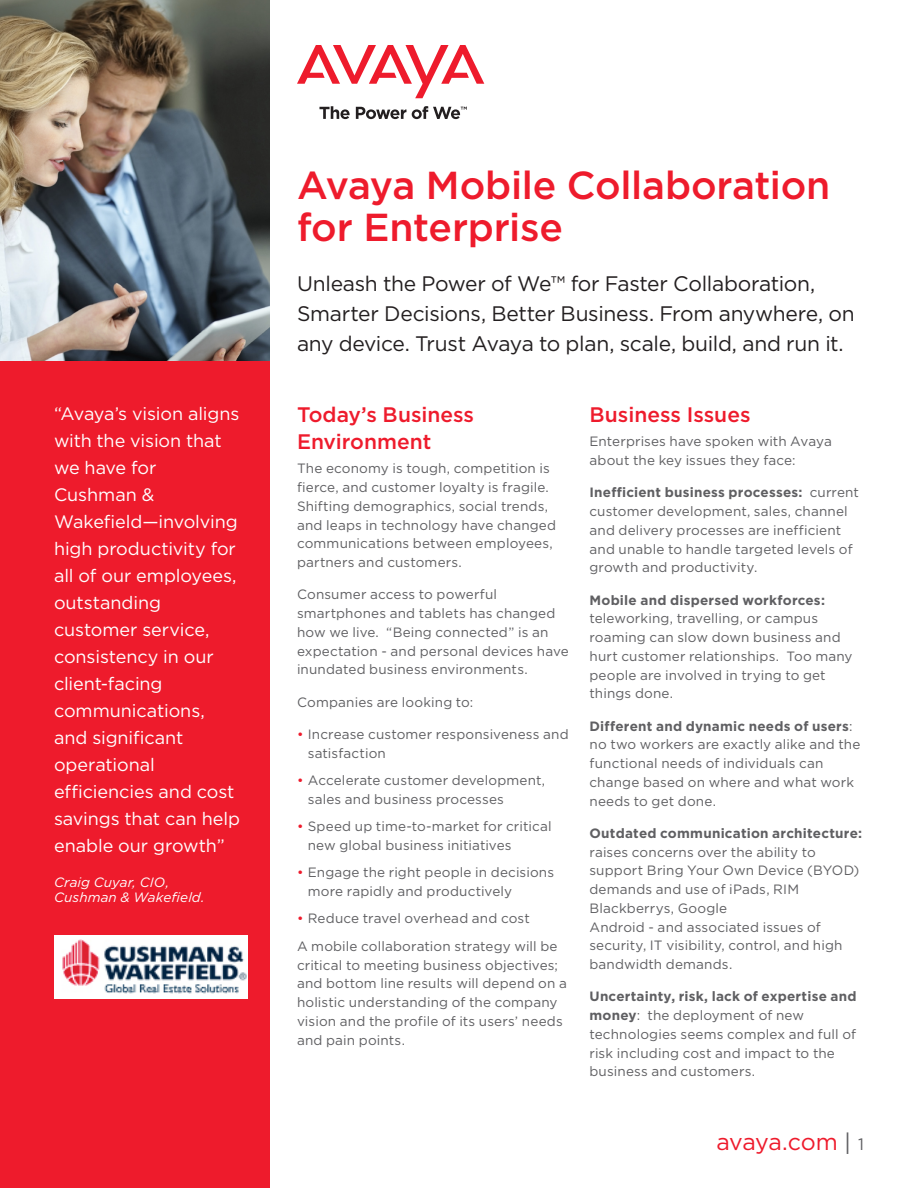
<style>
.page{position:relative;width:918px;height:1188px;background:#fff}
.page>*{position:absolute;margin:0;border:0;box-sizing:border-box;transform-origin:0 0}
.t1{font:500 39px/42px "Gotham";letter-spacing:-.01em;color:#ee1b2c}
.t2{font:23.25px "Gotham";letter-spacing:-.015em;color:#ee1b2c}
.Subtitle{font:21px/30px "Gotham";letter-spacing:-.015em;color:#231f20}
.Body_Header{font:500 21px/27px "Gotham";color:#ee1b2c}
.CoverCallout_K_O{font:18px/27px "Gotham";letter-spacing:-.005em;color:#fff}
.Body_copy{font:13.5px/18.8px "Gotham";letter-spacing:.01em;color:#5f5f62}
.Bullet_copy{font:13.5px/18.8px "Gotham";letter-spacing:.01em;color:#5f5f62}
.CoverCallout_K_O-2{font:italic 13.5px/15px "Gotham";letter-spacing:.01em;color:#fff}
.s1{color:#ee1b2c}
.s2{font-weight:700}
.s3{color:#5f5f62}
.s4{font-size:16.5px;color:#5f5f62}
</style>
<div class="page">
<svg style="left:297px;top:45px;width:187px;height:53px"></svg>
<svg style="left:319px;top:106px;width:31px;height:13px"></svg>
<svg style="left:356px;top:107px;width:50px;height:12px"></svg>
<svg style="left:412px;top:106px;width:55px;height:13px"></svg>
<div style="left:0;top:0;width:270px;height:1188px;background:#ee1b2c"></div>
<div style="left:55px;top:935px;width:193px;height:63px;background:#fff"></div>
<img style="left:62px;top:940px;width:185px;height:54px">
<img style="left:0;top:0;width:270px;height:360px">
<p class="CoverCallout_K_O" style="left:54px;top:400px;width:188px">“Avaya’s vision aligns with the vision that we have for<br>Cushman &amp;<br>Wakefield—involving high productivity for all of our employees, outstanding customer service, consistency in our client-facing communications, and significant operational efficiencies and cost savings that can help enable our growth”</p>
<p class="CoverCallout_K_O-2" style="left:54px;top:875px;width:152px">Craig Cuyar, CIO,<br>Cushman &amp; Wakefield.</p>
<p class="t1" style="left:297px;top:163px;width:535px">Avaya Mobile Collaboration for Enterprise</p>
<p class="Subtitle" style="left:297px;top:269px;width:559px">Unleash the Power of We™ for Faster Collaboration,<br>Smarter Decisions, Better Business. From anywhere, on any device. Trust Avaya to plan, scale, build, and run it.</p>
<p class="Body_Header" style="left:297px;top:401px;width:179px">Today’s Business<br>Environment</p>
<p class="Body_copy" style="left:297px;top:459px;width:261px">The economy is tough, competition is fierce, and customer loyalty is fragile.<br>Shifting demographics, social trends, and leaps in technology have changed communications between employees, partners and customers.</p>
<p class="Body_copy" style="left:297px;top:585px;width:273px">Consumer access to powerful smartphones and tablets has changed how we live. “Being connected” is an expectation - and personal devices have inundated business environments.</p>
<p class="Body_copy" style="left:297px;top:692px;width:178px">Companies are looking to:</p>
<p class="Bullet_copy" style="left:308px;top:725px;width:262px;text-indent:-11px"><span class="s1">•</span> Increase customer responsiveness and satisfaction</p>
<p class="Bullet_copy" style="left:308px;top:771px;width:239px;text-indent:-11px"><span class="s1">•</span> Accelerate customer development, sales and business processes</p>
<p class="Bullet_copy" style="left:308px;top:817px;width:245px;text-indent:-11px"><span class="s1">•</span> Speed up time-to-market for critical new global business initiatives</p>
<p class="Bullet_copy" style="left:308px;top:863px;width:248px;text-indent:-11px"><span class="s1">•</span> Engage the right people in decisions more rapidly and productively</p>
<p class="Bullet_copy" style="left:297px;top:909px;width:234px"><span class="s1">•</span> Reduce travel overhead and cost</p>
<p class="Body_copy" style="left:297px;top:936px;width:271px">A mobile collaboration strategy will be critical to meeting business objectives; and bottom line results will depend on a holistic understanding of the company vision and the profile of its users’ needs and pain points.</p>
<p class="Body_Header" style="left:590px;top:401px;width:163px">Business Issues</p>
<p class="Body_copy" style="left:590px;top:432px;width:244px">Enterprises have spoken with Avaya about the key issues they face:</p>
<p class="Body_copy" style="left:590px;top:483px;width:271px"><span class="s2">Inefficient business processes:</span> current customer development, sales, channel and delivery processes are inefficient and unable to handle targeted levels of growth and productivity.</p>
<p class="Body_copy" style="left:590px;top:590px;width:265px"><span class="s2">Mobile and dispersed workforces: </span>teleworking, travelling, or campus roaming can slow down business and hurt customer relationships. Too many people are involved in trying to get things done.</p>
<p class="Body_copy" style="left:590px;top:716px;width:272px"><span class="s2">Different and dynamic needs of users</span>: no two workers are exactly alike and the functional needs of individuals can change based on where and what work needs to get done.</p>
<p class="Body_copy" style="left:590px;top:824px;width:274px"><span class="s2">Outdated communication architecture: </span>raises concerns over the ability to support Bring Your Own Device (BYOD) demands and use of iPads, RIM<br>Blackberrys, Google<br>Android - and associated issues of security, IT visibility, control, and high bandwidth demands.</p>
<p class="Body_copy" style="left:590px;top:987px;width:269px"><span class="s2">Uncertainty, risk, lack of expertise and money</span>: the deployment of new technologies seems complex and full of risk including cost and impact to the business and customers.</p>
<h2 class="t2" style="left:716px;top:1129px;width:149px">avaya.com <span class="s3">|</span> <span class="s4">1</span></h2>
</div>
